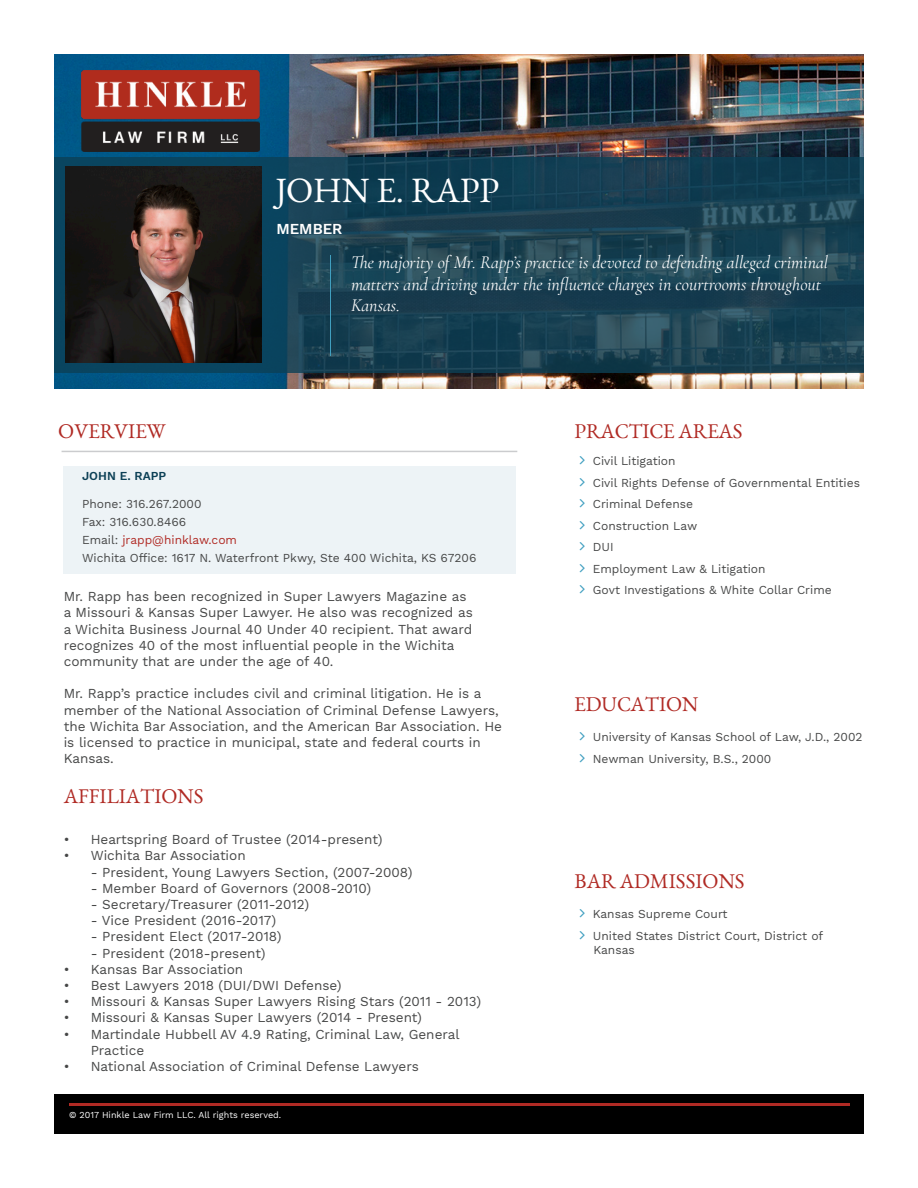
<style>
.page{position:relative;width:918px;height:1188px;background:#fff}
.page>*{position:absolute;margin:0;border:0;box-sizing:border-box;transform-origin:0 0}
.t1{font:35.7px "EB Garamond";color:#fff}
.t2{font:21px "EB Garamond";color:#b02a24}
.t3{font:italic 18px/21.6px "Cormorant Garamond";color:#fff}
.t4{font:600 15px "Work Sans";color:#fff}
.t5{font:13.5px/16.2px "Work Sans";color:#464747}
.t6{font:12px/14.4px "Work Sans";color:#464747}
.t7{font:12px "Work Sans";color:#b02a24}
.t8{font:600 12px "Work Sans";color:#0c4056}
.t9{font:9px "Work Sans";color:#fff}
.s1{color:#464747}
</style>
<div class="page">
<div style="left:54px;top:1094px;width:810px;height:40px;background:#000"></div>
<hr style="left:69px;top:1104px;width:781px;height:2px;background:#b02a24">
<img style="left:54px;top:54px;width:810px;height:335px">
<img style="left:82px;top:70px;width:177px;height:81px">
<svg style="left:54px;top:157px;width:810px;height:216px;background:#194254"></svg>
<hr style="left:62px;top:451px;width:455px;height:1px;background:#cbccce">
<div style="left:63px;top:466px;width:452px;height:107px;background:#edf3f6"></div>
<img style="left:66px;top:166px;width:196px;height:196px">
<hr style="left:330px;top:256px;width:1px;height:100px;background:#409fc0">
<p class="t1" style="left:275px;top:161px;width:225px">JOHN E. RAPP</p>
<p class="t2" style="left:58px;top:414px;width:109px">OVERVIEW</p>
<p class="t4" style="left:276px;top:220px;width:67px">MEMBER</p>
<p class="t3" style="left:351px;top:252px;width:479px">The majority of Mr. Rapp’s practice is devoted to defending alleged criminal matters and driving under the influence charges in courtrooms throughout<br>Kansas.</p>
<p class="t2" style="left:575px;top:414px;width:170px">PRACTICE AREAS</p>
<p class="t8" style="left:82px;top:469px;width:86px">JOHN E. RAPP</p>
<p class="t6" style="left:82px;top:498px;width:121px">Phone: 316.267.2000</p>
<p class="t6" style="left:82px;top:516px;width:106px">Fax: 316.630.8466</p>
<p class="t7" style="left:82px;top:533px;width:156px"><span class="s1">Email:</span> jrapp@hinklaw.com</p>
<p class="t6" style="left:82px;top:551px;width:396px">Wichita Office: 1617 N. Waterfront Pkwy, Ste 400 Wichita, KS 67206</p>
<p class="t5" style="left:64px;top:589px;width:411px">Mr. Rapp has been recognized in Super Lawyers Magazine as a Missouri &amp; Kansas Super Lawyer. He also was recognized as a Wichita Business Journal 40 Under 40 recipient. That award recognizes 40 of the most influential people in the Wichita community that are under the age of 40.</p>
<p class="t5" style="left:64px;top:686px;width:440px">Mr. Rapp’s practice includes civil and criminal litigation. He is a member of the National Association of Criminal Defense Lawyers, the Wichita Bar Association, and the American Bar Association. He is licensed to practice in municipal, state and federal courts in Kansas.</p>
<p class="t2" style="left:64px;top:779px;width:141px">AFFILIATIONS</p>
<p class="t5" style="left:64px;top:832px;width:320px">• Heartspring Board of Trustee (2014-present)</p>
<p class="t5" style="left:64px;top:848px;width:184px">• Wichita Bar Association</p>
<p class="t5" style="left:91px;top:864px;width:323px">- President, Young Lawyers Section, (2007-2008)</p>
<p class="t5" style="left:91px;top:881px;width:282px">- Member Board of Governors (2008-2010)</p>
<p class="t5" style="left:91px;top:897px;width:220px">- Secretary/Treasurer (2011-2012)</p>
<p class="t5" style="left:91px;top:913px;width:187px">- Vice President (2016-2017)</p>
<p class="t5" style="left:91px;top:929px;width:192px">- President Elect (2017-2018)</p>
<p class="t5" style="left:91px;top:945px;width:176px">- President (2018-present)</p>
<p class="t5" style="left:64px;top:962px;width:181px">• Kansas Bar Association</p>
<p class="t5" style="left:64px;top:978px;width:279px">• Best Lawyers 2018 (DUI/DWI Defense)</p>
<p class="t5" style="left:64px;top:994px;width:419px">• Missouri &amp; Kansas Super Lawyers Rising Stars (2011 - 2013)</p>
<p class="t5" style="left:64px;top:1010px;width:360px">• Missouri &amp; Kansas Super Lawyers (2014 - Present)</p>
<p class="t5" style="left:91px;top:1026px;width:370px;text-indent:-27px">• Martindale Hubbell AV 4.9 Rating, Criminal Law, General<br>Practice</p>
<p class="t5" style="left:64px;top:1059px;width:357px">• National Association of Criminal Defense Lawyers</p>
<p class="t9" style="left:69px;top:1109px;width:214px">© 2017 Hinkle Law Firm LLC. All rights reserved.</p>
<p class="t6" style="left:593px;top:455px;width:84px">Civil Litigation</p>
<p class="t6" style="left:593px;top:476px;width:269px">Civil Rights Defense of Governmental Entities</p>
<p class="t6" style="left:593px;top:498px;width:102px">Criminal Defense</p>
<p class="t6" style="left:593px;top:519px;width:106px">Construction Law</p>
<p class="t6" style="left:593px;top:541px;width:22px">DUI</p>
<p class="t6" style="left:593px;top:562px;width:174px">Employment Law &amp; Litigation</p>
<p class="t6" style="left:593px;top:584px;width:240px">Govt Investigations &amp; White Collar Crime</p>
<p class="t2" style="left:575px;top:687px;width:125px">EDUCATION</p>
<p class="t6" style="left:593px;top:730px;width:271px">University of Kansas School of Law, J.D., 2002</p>
<p class="t6" style="left:593px;top:752px;width:180px">Newman University, B.S., 2000</p>
<p class="t2" style="left:575px;top:864px;width:172px">BAR ADMISSIONS</p>
<p class="t6" style="left:593px;top:907px;width:136px">Kansas Supreme Court</p>
<p class="t6" style="left:593px;top:929px;width:232px">United States District Court, District of<br>Kansas</p>
</div>
